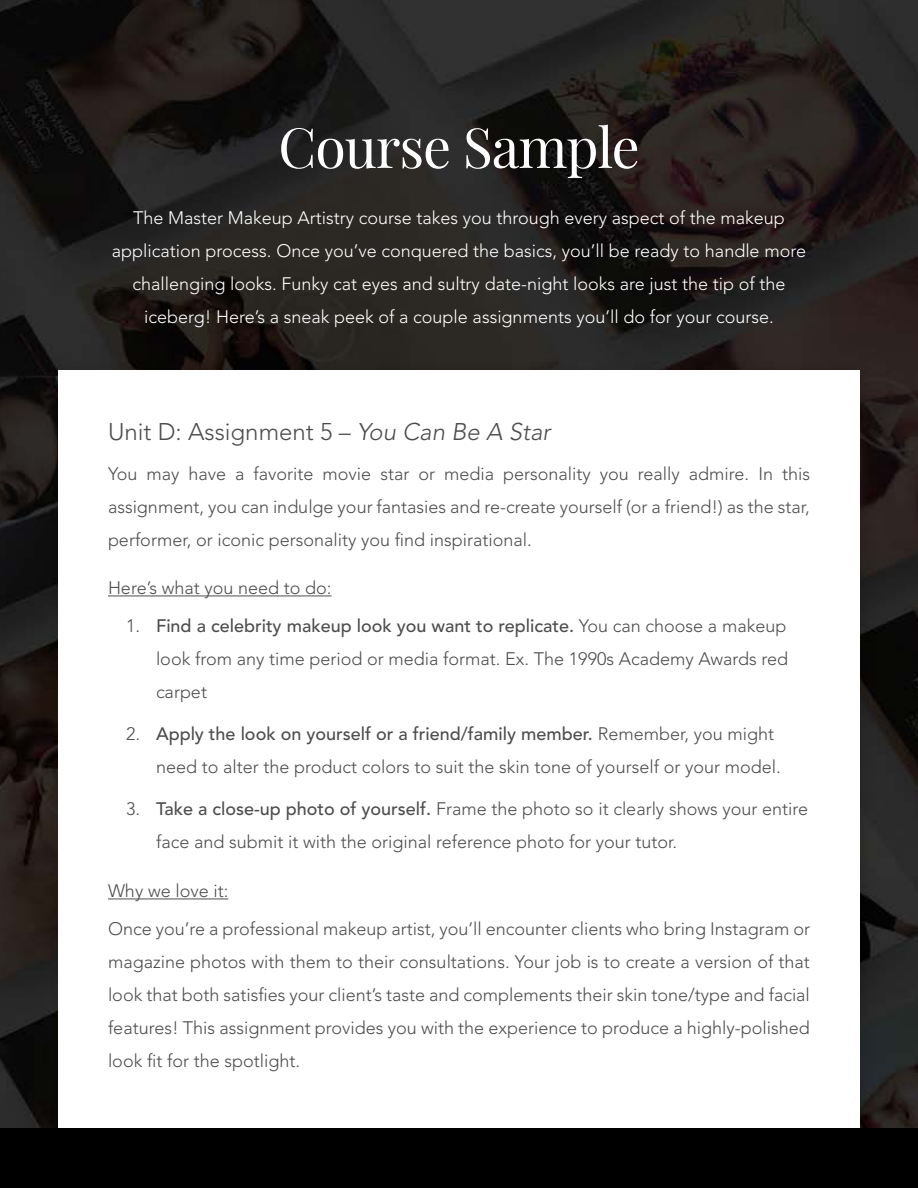
<style>
.page{position:relative;width:918px;height:1188px;background:#fff}
.page>*{position:absolute;margin:0;border:0;box-sizing:border-box;transform-origin:0 0}
.t1{font:55.5px "Playfair Display";letter-spacing:-.02em;color:#fff}
.t2{font:300 24px "Avenir LT Std";color:#4d4d4d}
.t3{font:300 18px/33px "Avenir LT Std";color:#4d4d4d;text-align:justify}
.t4{font:300 18px/33px "Avenir LT Std";color:#fff;text-align:center}
.s1{font-style:italic}
.s2{font-weight:500}
</style>
<div class="page">
<img style="left:0;top:0;width:918px;height:1128px">
<div style="left:50px;top:360px;width:827px;height:828px;background:#000;opacity:.16"></div>
<div style="left:58px;top:370px;width:802px;height:818px;background:#fff"></div>
<hr style="left:108px;top:595px;width:224px;height:1px;background:#4d4d4d">
<hr style="left:108px;top:898px;width:120px;height:1px;background:#4d4d4d">
<div style="left:0;top:1128px;width:918px;height:60px;background:#000"></div>
<h1 class="t1" style="left:278px;top:104px;width:363px">Course Sample</h1>
<p class="t4" style="left:112px;top:201px;width:696px">The Master Makeup Artistry course takes you through every aspect of the makeup application process. Once you’ve conquered the basics, you’ll be ready to handle more challenging looks. Funky cat eyes and sultry date-night looks are just the tip of the iceberg! Here’s a sneak peek of a couple assignments you’ll do for your course.</p>
<h2 class="t2" style="left:108px;top:417px;width:444px">Unit D: Assignment 5 – <span class="s1">You Can Be A Star</span></h2>
<p class="t3" style="left:108px;top:458px;width:704px">You may have a favorite movie star or media personality you really admire. In this assignment, you can indulge your fantasies and re-create yourself (or a friend!) as the star, performer, or iconic personality you find inspirational.</p>
<p class="t3" style="left:108px;top:571px;width:225px">Here’s what you need to do:</p>
<p class="t3" style="left:156px;top:609px;width:634px;text-indent:-30px">1. <span class="s2">Find a celebrity makeup look you want to replicate.</span> You can choose a makeup look from any time period or media format. Ex. The 1990s Academy Awards red carpet</p>
<p class="t3" style="left:156px;top:717px;width:626px;text-indent:-30px">2. <span class="s2">Apply the look on yourself or a friend/family member.</span> Remember, you might need to alter the product colors to suit the skin tone of yourself or your model.</p>
<p class="t3" style="left:156px;top:792px;width:654px;text-indent:-30px">3. <span class="s2">Take a close-up photo of yourself.</span> Frame the photo so it clearly shows your entire face and submit it with the original reference photo for your tutor.</p>
<p class="t3" style="left:108px;top:872px;width:704px;line-height:37.5px">Why we love it:<br>Once you’re a professional makeup artist, you’ll encounter clients who bring Instagram or</p>
<p class="t3" style="left:108px;top:945px;width:703px">magazine photos with them to their consultations. Your job is to create a version of that look that both satisfies your client’s taste and complements their skin tone/type and facial features! This assignment provides you with the experience to produce a highly-polished look fit for the spotlight.</p>
</div>
